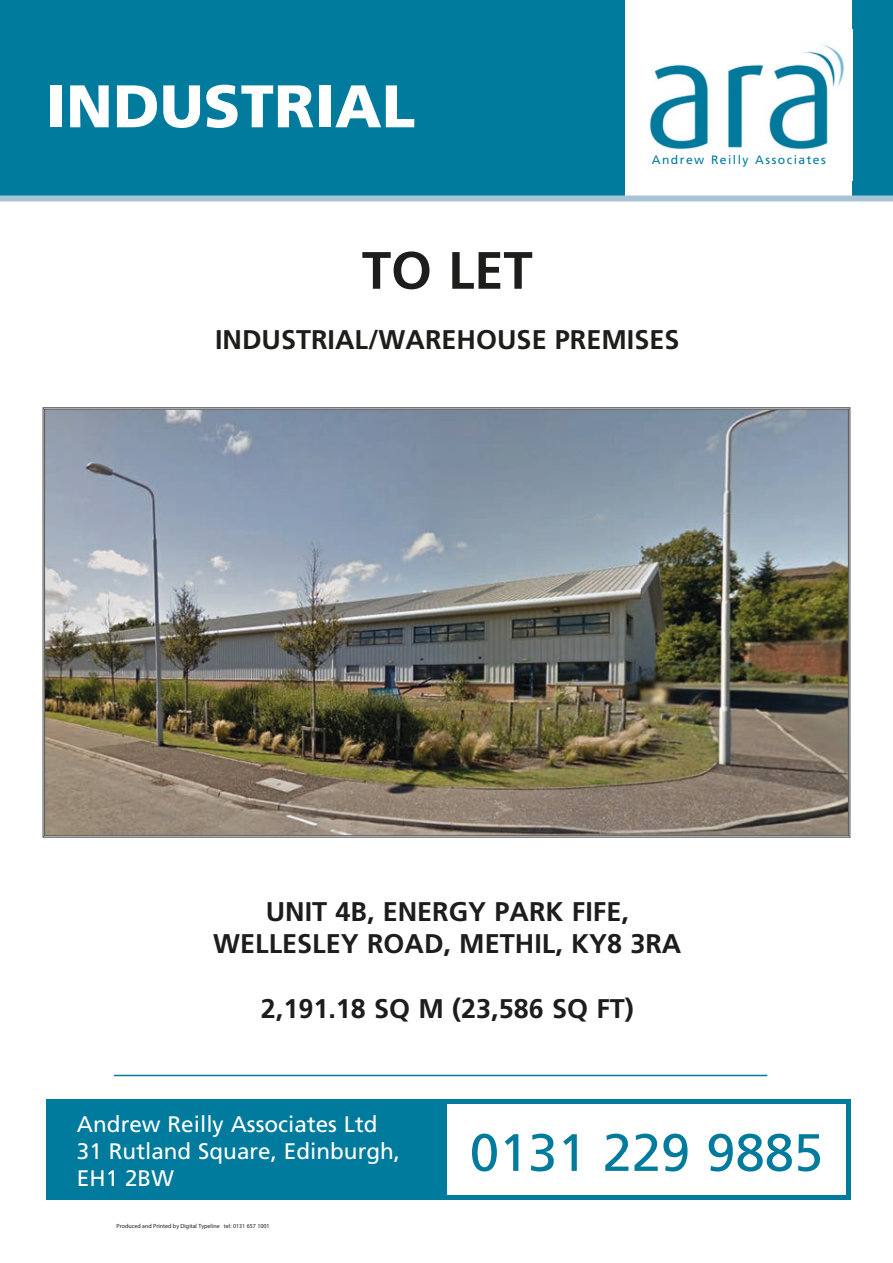
<style>
.page{position:relative;width:893px;height:1263px;background:#fff}
.page>*{position:absolute;margin:0;border:0;box-sizing:border-box;transform-origin:0 0}
.t1{font:900 60px "Frutiger";letter-spacing:.005em;color:#fff}
.t2{font:52.5px "Frutiger";color:#007a9d}
.t3{font:700 52.5px "Frutiger";color:#1d1d1b}
.t4{font:700 27px/32.4px "Frutiger";color:#1d1d1b;text-align:center}
.t5{font:22.5px/27px "Frutiger";color:#fff}
.t6{font:12.15px "Frutiger";letter-spacing:.12em;color:#007a9d}
.t7{font:6px "Myriad";color:#1d1d1b}
</style>
<div class="page">
<hr style="left:114px;top:1075px;width:653px;height:1px;background:#007a9d">
<div style="left:46px;top:1099px;width:804px;height:101px;background:#007a9d"></div>
<div style="left:447px;top:1104px;width:399px;height:91px;background:#fff"></div>
<div style="left:0;top:0;width:893px;height:200px;background:#007a9d"></div>
<div style="left:626px;top:0;width:226px;height:200px;background:#fff"></div>
<div style="left:0;top:195px;width:893px;height:6px;background:#a9c4d7"></div>
<img style="left:650px;top:45px;width:194px;height:105px">
<img style="left:42px;top:407px;width:809px;height:431px">
<h1 class="t1" style="left:46px;top:70px;width:371px">INDUSTRIAL</h1>
<h2 class="t3" style="left:362px;top:240px;width:172px">TO LET</h2>
<p class="t6" style="left:652px;top:153px;width:175px">Andrew Reilly Associates</p>
<p class="t4" style="left:215px;top:323px;width:466px">INDUSTRIAL/WAREHOUSE PREMISES</p>
<p class="t4" style="left:213px;top:895px;width:470px">UNIT 4B, ENERGY PARK FIFE,<br>WELLESLEY ROAD, METHIL, KY8 3RA</p>
<p class="t4" style="left:261px;top:992px;width:374px">2,191.18 SQ M (23,586 SQ FT)</p>
<p class="t5" style="left:77px;top:1110px;width:325px">Andrew Reilly Associates Ltd<br>31 Rutland Square, Edinburgh,<br>EH1 2BW</p>
<p class="t7" style="left:117px;top:1223px;width:155px">Produced and Printed by Digital Typeline tel: 0131 657 1001</p>
<h2 class="t2" style="left:470px;top:1122px;width:355px">0131 229 9885</h2>
</div>
